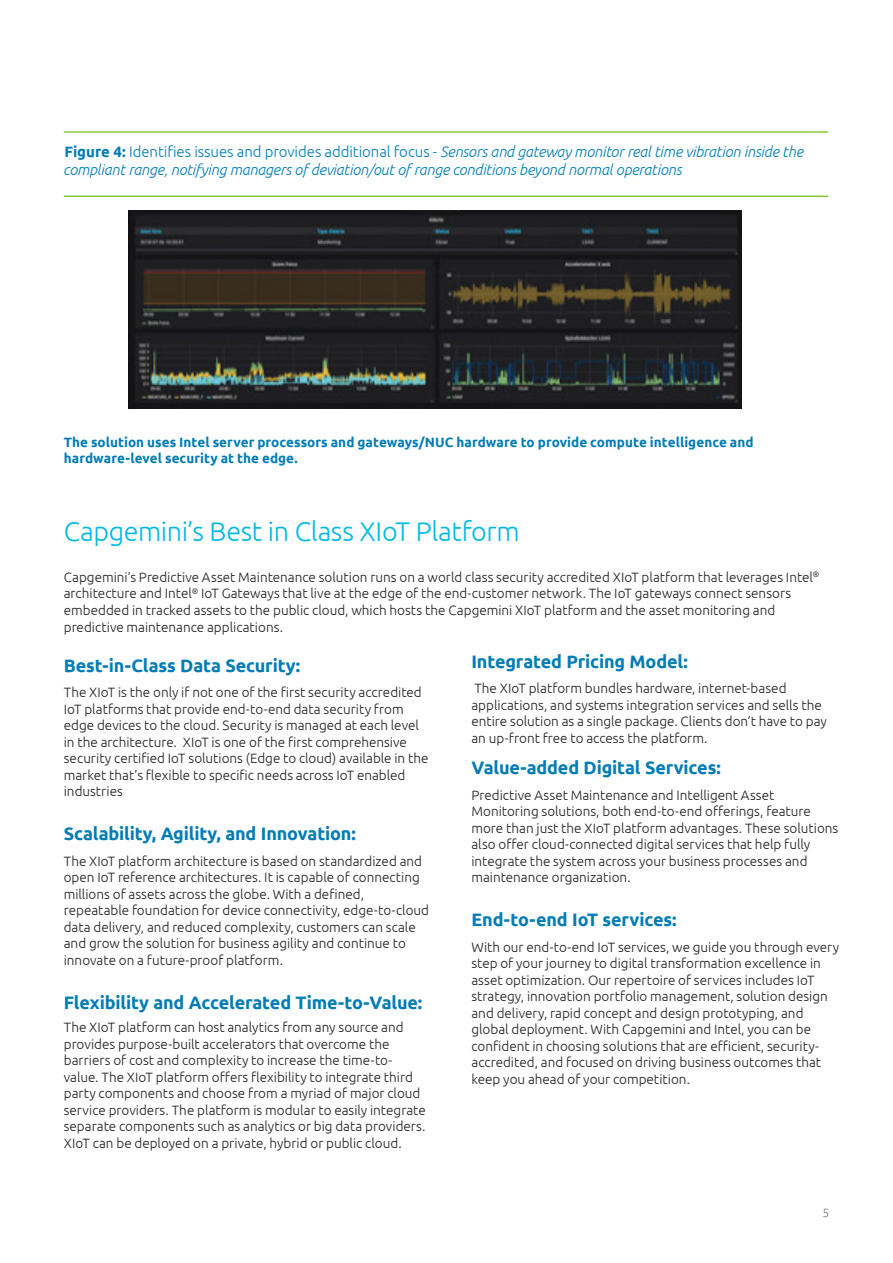
<style>
.page{position:relative;width:893px;height:1263px;background:#fff}
.page>*{position:absolute;margin:0;border:0;box-sizing:border-box;transform-origin:0 0}
.chapter-title1{font:300 27px "Ubuntu";letter-spacing:-.015em;color:#00b9e7}
.head1{font:700 18px "Ubuntu";letter-spacing:-.01em;color:#007cb6}
.chapter-intro{font:italic 300 15px/18px "Ubuntu";letter-spacing:-.01em;color:#007cb6}
.text{font:300 13.5px/16.5px "Ubuntu";color:#231f20}
.text-2{font:700 13.5px/16.5px "Ubuntu";letter-spacing:.005em;color:#007cb6}
.t1{font:300 12px "Ubuntu";color:#76787b}
.s1{font-weight:700;font-style:normal}
.s2{font-style:normal}
</style>
<div class="page">
<hr style="left:64px;top:131px;width:764px;height:2px;background:#8bc63e">
<hr style="left:64px;top:196px;width:764px;height:1px;background:#8bc63e">
<img style="left:129px;top:210px;width:612px;height:198px">
<p class="chapter-intro" style="left:63px;top:143px;width:741px"><span class="s1">Figure 4:</span> <span class="s2">Identifies issues and provides additional focus -</span> Sensors and gateway monitor real time vibration inside the compliant range, notifying managers of deviation/out of range conditions beyond normal operations</p>
<p class="text-2" style="left:64px;top:433px;width:691px">The solution uses Intel server processors and gateways/NUC hardware to provide compute intelligence and hardware-level security at the edge.</p>
<p class="chapter-title1" style="left:64px;top:515px;width:457px">Capgemini’s Best in Class XIoT Platform</p>
<p class="text" style="left:64px;top:569px;width:757px">Capgemini’s Predictive Asset Maintenance solution runs on a world class security accredited XIoT platform that leverages Intel<sup>® </sup>architecture and Intel<sup>®</sup> IoT Gateways that live at the edge of the end-customer network. The IoT gateways connect sensors embedded in tracked assets to the public cloud, which hosts the Capgemini XIoT platform and the asset monitoring and predictive maintenance applications.</p>
<p class="head1" style="left:471px;top:650px;width:218px">Integrated Pricing Model:</p>
<p class="text" style="left:471px;top:680px;width:357px">The XIoT platform bundles hardware, internet-based applications, and systems integration services and sells the entire solution as a single package. Clients don’t have to pay an up-front free to access the platform.</p>
<p class="head1" style="left:471px;top:757px;width:251px">Value-added Digital Services:</p>
<p class="text" style="left:471px;top:786px;width:368px">Predictive Asset Maintenance and Intelligent Asset Monitoring solutions, both end-to-end offerings, feature more than just the XIoT platform advantages. These solutions also offer cloud-connected digital services that help fully integrate the system across your business processes and maintenance organization.</p>
<p class="head1" style="left:471px;top:909px;width:207px">End-to-end IoT services:</p>
<p class="text" style="left:471px;top:938px;width:369px">With our end-to-end IoT services, we guide you through every step of your journey to digital transformation excellence in asset optimization. Our repertoire of services includes IoT strategy, innovation portfolio management, solution design and delivery, rapid concept and design prototyping, and global deployment. With Capgemini and Intel, you can be confident in choosing solutions that are efficient, security&shy;accredited, and focused on driving business outcomes that keep you ahead of your competition.</p>
<p class="head1" style="left:64px;top:654px;width:238px">Best-in-Class Data Security:</p>
<p class="text" style="left:64px;top:684px;width:366px">The XIoT is the only if not one of the first security accredited IoT platforms that provide end-to-end data security from edge devices to the cloud. Security is managed at each level in the architecture. XIoT is one of the first comprehensive security certified IoT solutions (Edge to cloud) available in the market that’s flexible to specific needs across IoT enabled industries</p>
<p class="head1" style="left:64px;top:823px;width:294px">Scalability, Agility, and Innovation:</p>
<p class="text" style="left:64px;top:852px;width:367px">The XIoT platform architecture is based on standardized and open IoT reference architectures. It is capable of connecting millions of assets across the globe. With a defined, repeatable foundation for device connectivity, edge-to-cloud data delivery, and reduced complexity, customers can scale and grow the solution for business agility and continue to innovate on a future-proof platform.</p>
<p class="head1" style="left:64px;top:992px;width:360px">Flexibility and Accelerated Time-to-Value:</p>
<p class="text" style="left:64px;top:1019px;width:364px">The XIoT platform can host analytics from any source and provides purpose-built accelerators that overcome the barriers of cost and complexity to increase the time-to&shy;value. The XIoT platform offers flexibility to integrate third party components and choose from a myriad of major cloud service providers. The platform is modular to easily integrate separate components such as analytics or big data providers.<br>XIoT can be deployed on a private, hybrid or public cloud.</p>
<p class="t1" style="left:822px;top:1205px;width:8px">5</p>
</div>
